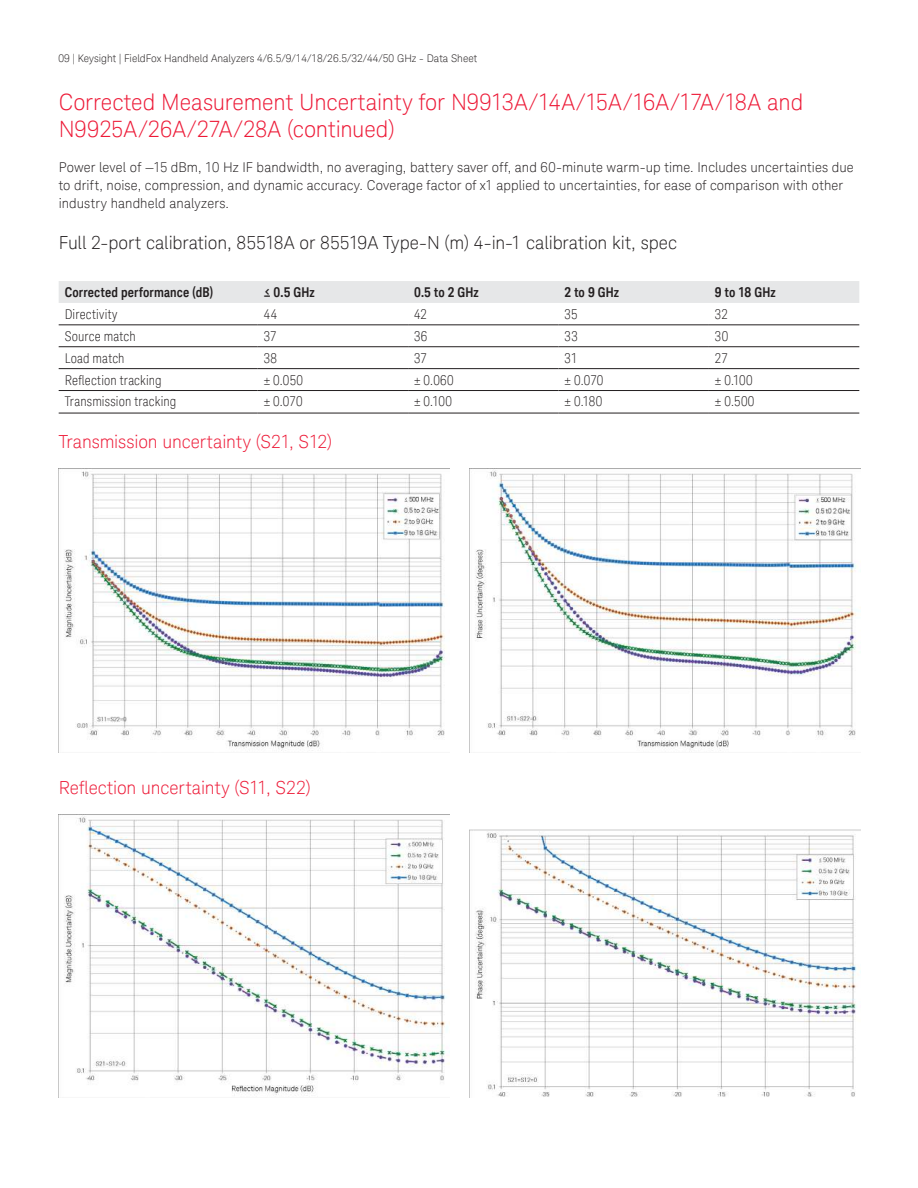
<style>
.page{position:relative;width:918px;height:1188px;background:#fff}
.page>*{position:absolute;margin:0;border:0;box-sizing:border-box;transform-origin:0 0}
.t1{font:300 22.5px/27px "Keysight Sans";letter-spacing:-.005em;color:#ed1a37}
.t2{font:300 18px "Keysight Sans";letter-spacing:-.005em;color:#231f20}
.t3{font:300 18px "Keysight Sans";letter-spacing:-.005em;color:#ed1a37}
.t4{font:300 13.5px/18px "Keysight Sans";letter-spacing:.01em;color:#231f20}
.t5{font:300 condensed 13.5px "Keysight Sans";letter-spacing:.015em;color:#231f20}
.t6{font:700 13.5px "Keysight Sans Condensed";letter-spacing:.01em;color:#231f20}
.t7{font:300 10.5px "Keysight Sans";color:#231f20}
</style>
<div class="page">
<div style="left:59px;top:281px;width:800px;height:22px;background:#e6e7e8"></div>
<hr style="left:59px;top:324px;width:199px;height:1px;background:#231f20">
<hr style="left:258px;top:324px;width:150px;height:1px;background:#231f20">
<hr style="left:408px;top:324px;width:151px;height:1px;background:#231f20">
<hr style="left:559px;top:324px;width:150px;height:1px;background:#231f20">
<hr style="left:709px;top:324px;width:150px;height:1px;background:#231f20">
<hr style="left:59px;top:346px;width:199px;height:1px;background:#231f20">
<hr style="left:258px;top:346px;width:150px;height:1px;background:#231f20">
<hr style="left:408px;top:346px;width:151px;height:1px;background:#231f20">
<hr style="left:559px;top:346px;width:150px;height:1px;background:#231f20">
<hr style="left:709px;top:346px;width:150px;height:1px;background:#231f20">
<hr style="left:59px;top:368px;width:199px;height:1px;background:#231f20">
<hr style="left:258px;top:368px;width:150px;height:1px;background:#231f20">
<hr style="left:408px;top:368px;width:151px;height:1px;background:#231f20">
<hr style="left:559px;top:368px;width:150px;height:1px;background:#231f20">
<hr style="left:709px;top:368px;width:150px;height:1px;background:#231f20">
<hr style="left:59px;top:390px;width:199px;height:1px;background:#231f20">
<hr style="left:258px;top:390px;width:150px;height:1px;background:#231f20">
<hr style="left:408px;top:390px;width:151px;height:1px;background:#231f20">
<hr style="left:559px;top:390px;width:150px;height:1px;background:#231f20">
<hr style="left:709px;top:390px;width:150px;height:1px;background:#231f20">
<hr style="left:59px;top:413px;width:199px;height:1px;background:#231f20">
<hr style="left:258px;top:413px;width:150px;height:1px;background:#231f20">
<hr style="left:408px;top:413px;width:151px;height:1px;background:#231f20">
<hr style="left:559px;top:413px;width:150px;height:1px;background:#231f20">
<hr style="left:709px;top:413px;width:150px;height:1px;background:#231f20">
<img style="left:59px;top:468px;width:391px;height:283px">
<img style="left:469px;top:468px;width:391px;height:284px">
<img style="left:59px;top:814px;width:391px;height:282px">
<img style="left:469px;top:829px;width:392px;height:269px">
<p class="t7" style="left:59px;top:53px;width:420px">09 | Keysight | FieldFox Handheld Analyzers 4/6.5/9/14/18/26.5/32/44/50 GHz - Data Sheet</p>
<h1 class="t1" style="left:59px;top:90px;width:746px">Corrected Measurement Uncertainty for N9913A/14A/15A/16A/17A/18A and<br>N9925A/26A/27A/28A (continued)</h1>
<p class="t4" style="left:59px;top:158px;width:797px">Power level of —15 dBm, 10 Hz IF bandwidth, no averaging, battery saver off, and 60-minute warm-up time. Includes uncertainties due to drift, noise, compression, and dynamic accuracy. Coverage factor of x1 applied to uncertainties, for ease of comparison with other industry handheld analyzers.</p>
<h2 class="t2" style="left:59px;top:232px;width:620px">Full 2-port calibration, 85518A or 85519A Type-N (m) 4-in-1 calibration kit, spec</h2>
<p class="t6" style="left:65px;top:286px;width:150px">Corrected performance (dB)</p>
<p class="t6" style="left:264px;top:284px;width:53px">≤ 0.5 GHz</p>
<p class="t6" style="left:414px;top:284px;width:66px">0.5 to 2 GHz</p>
<p class="t6" style="left:565px;top:284px;width:56px">2 to 9 GHz</p>
<p class="t6" style="left:715px;top:284px;width:62px">9 to 18 GHz</p>
<p class="t5" style="left:65px;top:308px;width:54px">Directivity</p>
<p class="t5" style="left:264px;top:308px;width:15px">44</p>
<p class="t5" style="left:414px;top:308px;width:14px">42</p>
<p class="t5" style="left:565px;top:308px;width:15px">35</p>
<p class="t5" style="left:715px;top:308px;width:15px">32</p>
<p class="t5" style="left:65px;top:330px;width:73px">Source match</p>
<p class="t5" style="left:264px;top:330px;width:15px">37</p>
<p class="t5" style="left:414px;top:330px;width:15px">36</p>
<p class="t5" style="left:565px;top:330px;width:15px">33</p>
<p class="t5" style="left:715px;top:330px;width:15px">30</p>
<p class="t5" style="left:65px;top:352px;width:61px">Load match</p>
<p class="t5" style="left:264px;top:352px;width:15px">38</p>
<p class="t5" style="left:414px;top:352px;width:15px">37</p>
<p class="t5" style="left:565px;top:352px;width:15px">31</p>
<p class="t5" style="left:715px;top:352px;width:15px">27</p>
<p class="t5" style="left:65px;top:372px;width:99px">Relection tracking</p>
<p class="t5" style="left:264px;top:374px;width:41px">± 0.050</p>
<p class="t5" style="left:414px;top:374px;width:41px">± 0.060</p>
<p class="t5" style="left:565px;top:374px;width:40px">± 0.070</p>
<p class="t5" style="left:715px;top:374px;width:39px">± 0.100</p>
<p class="t5" style="left:65px;top:396px;width:113px">Transmission tracking</p>
<p class="t5" style="left:264px;top:396px;width:40px">± 0.070</p>
<p class="t5" style="left:414px;top:396px;width:39px">± 0.100</p>
<p class="t5" style="left:565px;top:396px;width:39px">± 0.180</p>
<p class="t5" style="left:715px;top:396px;width:41px">± 0.500</p>
<h2 class="t3" style="left:59px;top:431px;width:275px">Transmission uncertainty (S21, S12)</h2>
<h2 class="t3" style="left:59px;top:777px;width:254px">Relection uncertainty (S11, S22)</h2>
</div>
